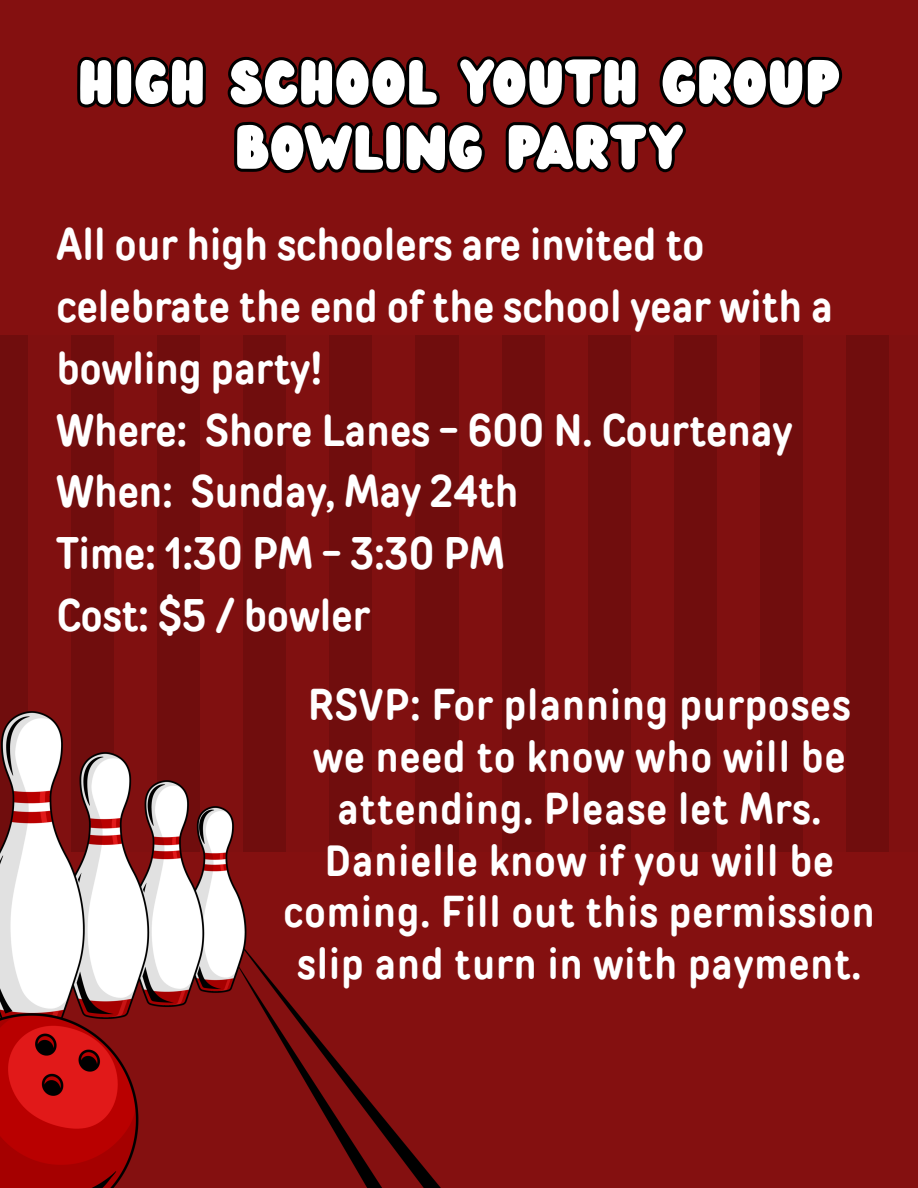
<style>
.page{position:relative;width:918px;height:1188px;background:#841010}
.page>*{position:absolute;margin:0;border:0;box-sizing:border-box;transform-origin:0 0}
.t1{font:54.15px/65.2px "Wedges";letter-spacing:.025em;color:#fff;text-align:center}
.t2{font:700 44.4px/61.8px "TT Rounds Condensed";letter-spacing:.005em;color:#fff}
.t3{font:700 43.5px/51.8px "TT Rounds Condensed";letter-spacing:.025em;color:#fff;text-align:center}
</style>
<div class="page">
<div style="left:0;top:336px;width:29px;height:516px;background:#700d0d"></div>
<div style="left:29px;top:336px;width:43px;height:516px;background:#801010"></div>
<div style="left:72px;top:336px;width:43px;height:516px;background:#700d0d"></div>
<div style="left:115px;top:336px;width:43px;height:516px;background:#801010"></div>
<div style="left:158px;top:336px;width:43px;height:516px;background:#700d0d"></div>
<div style="left:201px;top:336px;width:43px;height:516px;background:#801010"></div>
<div style="left:244px;top:336px;width:43px;height:516px;background:#700d0d"></div>
<div style="left:287px;top:336px;width:43px;height:516px;background:#801010"></div>
<div style="left:330px;top:336px;width:43px;height:516px;background:#700d0d"></div>
<div style="left:373px;top:336px;width:43px;height:516px;background:#801010"></div>
<div style="left:416px;top:336px;width:43px;height:516px;background:#700d0d"></div>
<div style="left:459px;top:336px;width:43px;height:516px;background:#801010"></div>
<div style="left:502px;top:336px;width:43px;height:516px;background:#700d0d"></div>
<div style="left:545px;top:336px;width:43px;height:516px;background:#801010"></div>
<div style="left:588px;top:336px;width:43px;height:516px;background:#700d0d"></div>
<div style="left:631px;top:336px;width:43px;height:516px;background:#801010"></div>
<div style="left:674px;top:336px;width:43px;height:516px;background:#700d0d"></div>
<div style="left:717px;top:336px;width:43px;height:516px;background:#801010"></div>
<div style="left:760px;top:336px;width:43px;height:516px;background:#700d0d"></div>
<div style="left:803px;top:336px;width:43px;height:516px;background:#801010"></div>
<div style="left:846px;top:336px;width:43px;height:516px;background:#700d0d"></div>
<div style="left:889px;top:336px;width:29px;height:516px;background:#801010"></div>
<img style="left:0;top:712px;width:441px;height:476px">
<h1 class="t1" style="left:78px;top:52px;width:763px">HIGH SCHOOL YOUTH GROUP<br>BOWLING PARTY</h1>
<p class="t2" style="left:57px;top:214px;width:778px">All our high schoolers are invited to celebrate the end of the school year with a bowling party!</p>
<p class="t2" style="left:57px;top:399px;width:737px">Where: Shore Lanes - 600 N. Courtenay</p>
<p class="t2" style="left:57px;top:461px;width:463px">When: Sunday, May 24th</p>
<p class="t2" style="left:57px;top:523px;width:450px">Time: 1:30 PM - 3:30 PM</p>
<p class="t2" style="left:57px;top:585px;width:315px">Cost: $5 / bowler</p>
<p class="t3" style="left:284px;top:679px;width:593px">RSVP: For planning purposes we need to know who will be attending. Please let Mrs.<br>Danielle know if you will be coming. Fill out this permission slip and turn in with payment.</p>
</div>
